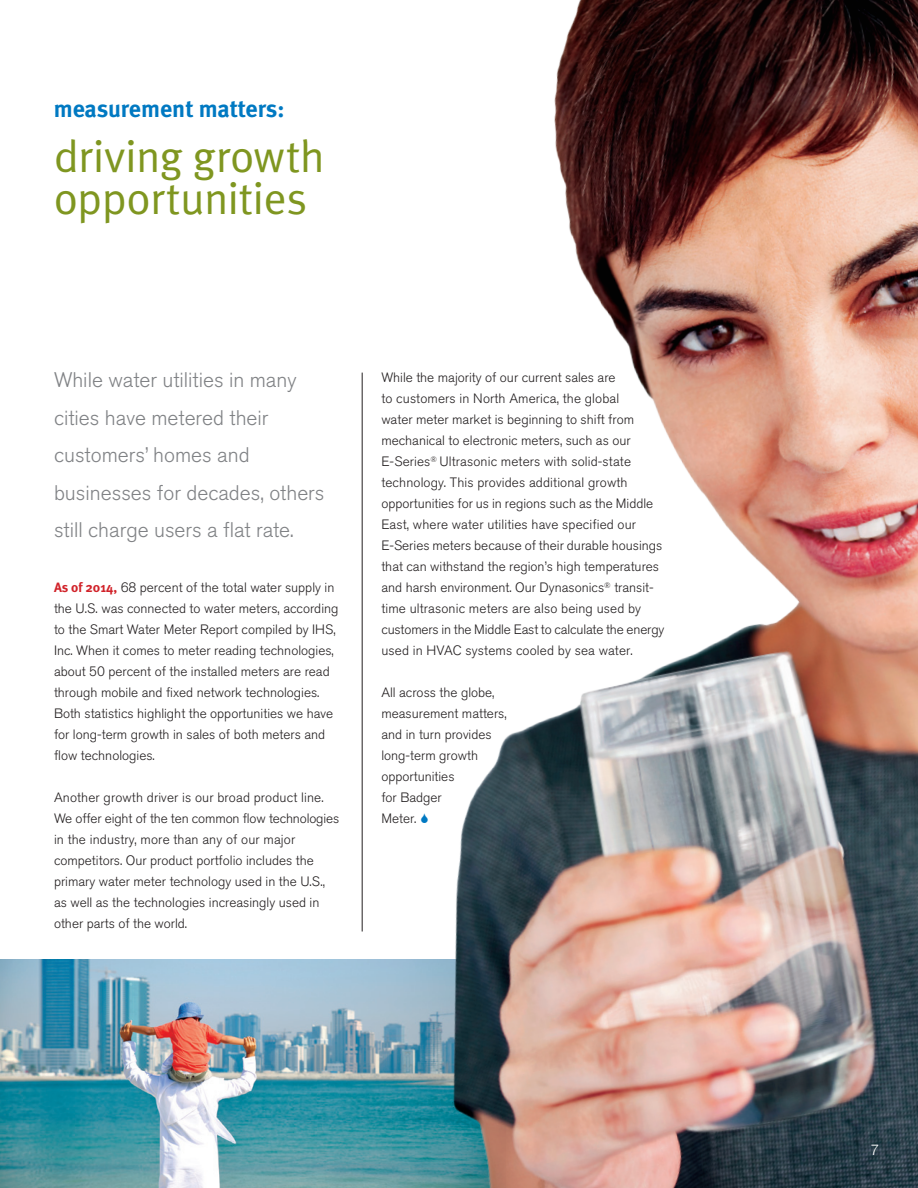
<style>
.page{position:relative;width:918px;height:1188px;background:#fff}
.page>*{position:absolute;margin:0;border:0;box-sizing:border-box;transform-origin:0 0}
.t1{font:45px/42px "Meta Normal";letter-spacing:-.01em;color:#7f9620}
.t2{font:700 24px "Meta";color:#0079c2}
.t3{font:300 21px/37.5px "Akzidenz Grotesk BQ";color:#808285}
.t4{font:300 15px "Helvetica Neue";color:#fff}
.t5{font:300 13.5px/21px "Akzidenz Grotesk BQ";color:#231f20}
.s1{font-family:"Meta";font-weight:700;color:#d1232a}
</style>
<div class="page">
<img style="left:0;top:959px;width:403px;height:229px">
<img style="left:403px;top:0;width:515px;height:1188px">
<hr style="left:362px;top:373px;width:1px;height:559px;background:#231f20">
<svg style="left:421px;top:813px;width:7px;height:10px"></svg>
<h2 class="t2" style="left:54px;top:94px;width:232px">measurement matters:</h2>
<h1 class="t1" style="left:54px;top:135px;width:273px">driving growth opportunities</h1>
<h3 class="t3" style="left:54px;top:362px;width:272px">While water utilities in many cities have metered their customers’ homes and businesses for decades, others still charge users a flat rate.</h3>
<p class="t5" style="left:54px;top:577px;width:286px"><span class="s1">As of 2014,</span> 68 percent of the total water supply in the U.S. was connected to water meters, according to the Smart Water Meter Report compiled by IHS, Inc. When it comes to meter reading technologies, about 50 percent of the installed meters are read through mobile and fixed network technologies.<br>Both statistics highlight the opportunities we have for long-term growth in sales of both meters and flow technologies.</p>
<p class="t5" style="left:54px;top:787px;width:287px">Another growth driver is our broad product line.<br>We offer eight of the ten common flow technologies in the industry, more than any of our major competitors. Our product portfolio includes the primary water meter technology used in the U.S., as well as the technologies increasingly used in other parts of the world.</p>
<p class="t5" style="left:381px;top:367px;width:285px">While the majority of our current sales are<br>to customers in North America, the global<br>water meter market is beginning to shift from mechanical to electronic meters, such as our E-Series<sup>®</sup> Ultrasonic meters with solid-state technology. This provides additional growth opportunities for us in regions such as the Middle East, where water utilities have specified our E-Series meters because of their durable housings that can withstand the region’s high temperatures and harsh environment. Our Dynasonics<sup>®</sup> transit&shy;time ultrasonic meters are also being used by customers in the Middle East to calculate the energy used in HVAC systems cooled by sea water.</p>
<p class="t5" style="left:381px;top:682px;width:127px">All across the globe, measurement matters, and in turn provides long-term growth opportunities<br>for Badger<br>Meter.</p>
<p class="t4" style="left:871px;top:1138px;width:10px">7</p>
</div>
